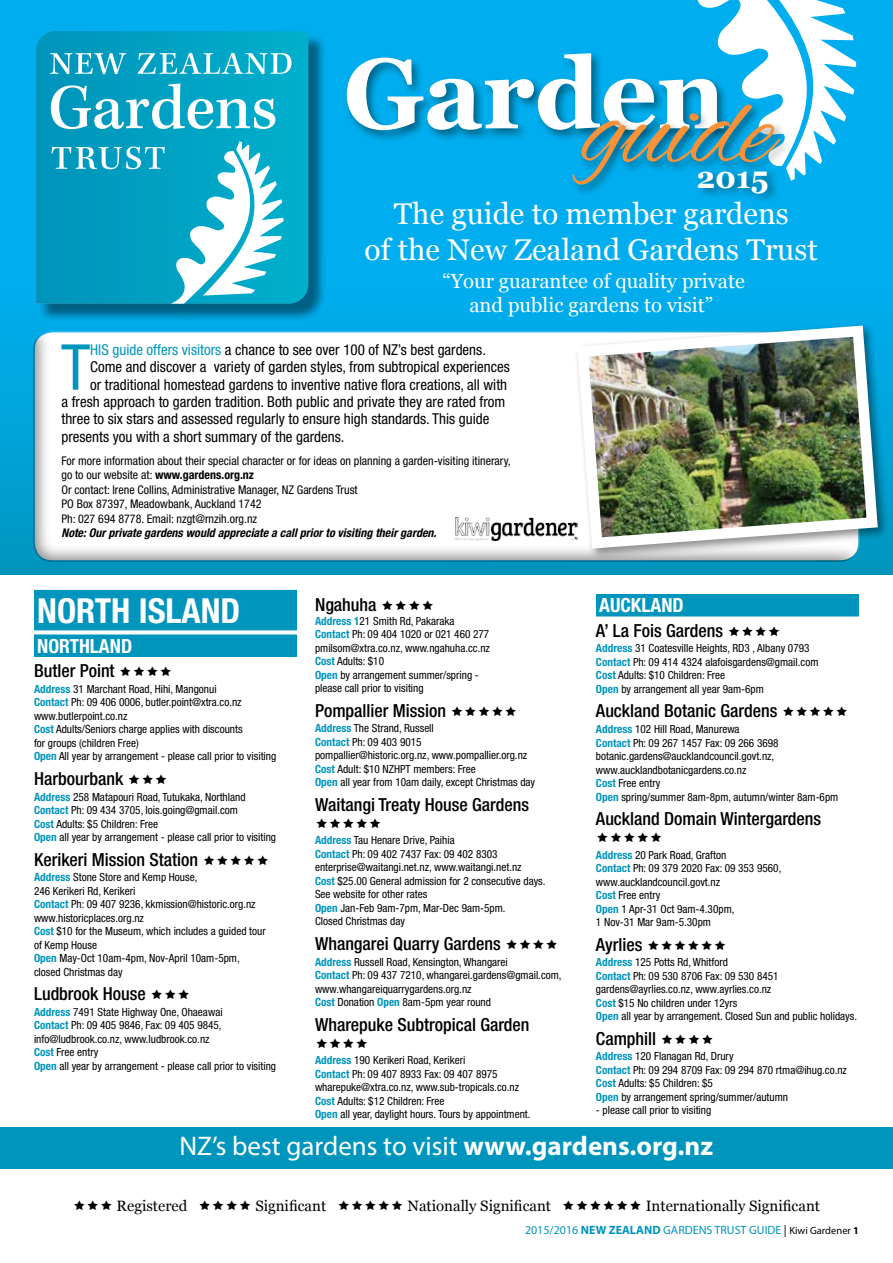
<style>
.page{position:relative;width:893px;height:1263px;background:#fff}
.page>*{position:absolute;margin:0;border:0;box-sizing:border-box;transform-origin:0 0}
.t1{font:700 99.3px "Georgia";color:#fff}
.t2{font:condensed 63.3px "Helvetica Neue LT Std";color:#0095bd}
.t3{font:700 condensed 34.5px "Helvetica Neue LT Std";color:#fff}
.t4{font:30px/36px "Georgia";color:#fff;text-align:center}
.t5{font:700 30px "Georgia";color:#fff}
.t6{font:27px "Myriad Pro";color:#fff}
.t7{font:20.25px/24.3px "Georgia";color:#fff;text-align:center}
.t8{font:700 condensed 19.5px "Helvetica Neue LT Std";color:#fff}
.t9{font:500 condensed 18px "Helvetica Neue LT Std";color:#000}
.t10{font:condensed 15px "Helvetica Neue LT Std";color:#000}
.t11{font:15px "Georgia";color:#000}
.t12{font:condensed 12px/14.4px "Helvetica Neue LT Std";color:#000}
.t13{font:italic 700 condensed 12px "Helvetica Neue LT Std";color:#000}
.t14{font:12px "Myriad Pro";color:#0095bd}
.t15{font:condensed 11.25px/13.5px "Helvetica Neue LT Std";color:#000}
.s1{color:#0095bd}
.s2{font-weight:700}
.s3{font-weight:700;color:#0095bd}
.s4{color:#000}
.s5{font-size:10.5px;color:#000}
.s6{font-weight:700;font-size:10.5px;color:#000}
</style>
<div class="page">
<svg style="left:0;top:0;width:893px;height:574px;background:#00abe9"></svg>
<div style="left:38px;top:34px;width:289px;height:289px;background:#000;opacity:.45"></div>
<img style="left:36px;top:31px;width:272px;height:273px">
<svg style="left:50px;top:53px;width:241px;height:21px"></svg>
<svg style="left:171px;top:141px;width:112px;height:163px"></svg>
<svg style="left:51px;top:146px;width:114px;height:23px"></svg>
<svg style="left:51px;top:83px;width:224px;height:46px"></svg>
<div style="left:343px;top:50px;width:393px;height:93px;background:#000;opacity:.45"></div>
<div style="left:569px;top:101px;width:223px;height:96px;background:#000;opacity:.45"></div>
<svg style="left:572px;top:0;width:284px;height:185px"></svg>
<div style="left:32px;top:330px;width:829px;height:234px;background:#000;opacity:.45"></div>
<div style="left:574px;top:322px;width:316px;height:239px;background:#000;opacity:.45"></div>
<img style="left:572px;top:320px;width:311px;height:234px">
<div style="left:34px;top:590px;width:263px;height:40px;background:#0095bd"></div>
<div style="left:34px;top:634px;width:263px;height:23px;background:#0095bd"></div>
<div style="left:596px;top:594px;width:263px;height:22px;background:#0095bd"></div>
<div style="left:0;top:1127px;width:892px;height:41px;background:#0095bd"></div>
<div style="left:695px;top:167px;width:85px;height:38px;background:#000;opacity:.45"></div>
<img style="left:455px;top:517px;width:123px;height:23px">
<h1 class="t1" style="left:343px;top:19px;width:384px">Garden</h1>
<h3 class="t5" style="left:696px;top:155px;width:74px">2015</h3>
<h3 class="t4" style="left:365px;top:194px;width:455px">The guide to member gardens<br>of the New Zealand Gardens Trust</h3>
<h3 class="t7" style="left:442px;top:268px;width:304px">“Your guarantee of quality private and public gardens to visit”</h3>
<h2 class="t2" style="left:61px;top:331px;width:31px">T</h2>
<h3 class="t10" style="left:90px;top:341px;width:397px"><span class="s1">HIS guide offers visitors</span> a chance to see over 100 of NZ’s best gardens.</h3>
<h3 class="t10" style="left:90px;top:358px;width:421px">Come and discover a variety of garden styles, from subtropical experiences</h3>
<h3 class="t10" style="left:90px;top:376px;width:418px">or traditional homestead gardens to inventive native flora creations, all with</h3>
<h3 class="t10" style="left:61px;top:393px;width:445px">a fresh approach to garden tradition. Both public and private they are rated from</h3>
<h3 class="t10" style="left:61px;top:410px;width:429px">three to six stars and assessed regularly to ensure high standards. This guide</h3>
<h3 class="t10" style="left:61px;top:428px;width:285px">presents you with a short summary of the gardens.</h3>
<p class="t12" style="left:61px;top:454px;width:451px">For more information about their special character or for ideas on planning a garden-visiting itinerary, go to our website at: <span class="s2">www.gardens.org.nz<br></span>Or contact: Irene Collins, Administrative Manager, NZ Gardens Trust<br>PO Box 87397, Meadowbank, Auckland 1742<br>Ph: 027 694 8778. Email: nzgt@rnzih.org.nz</p>
<p class="t13" style="left:61px;top:525px;width:376px">Note: Our private gardens would appreciate a call prior to visiting their garden.</p>
<h3 class="t3" style="left:37px;top:590px;width:205px">NORTH ISLAND</h3>
<h3 class="t8" style="left:37px;top:634px;width:96px">NORTHLAND</h3>
<h3 class="t9" style="left:34px;top:660px;width:82px">Butler Point</h3>
<p class="t15" style="left:34px;top:682px;width:244px"><span class="s3">Address</span> 31 Marchant Road, Hihi, Mangonui<br><span class="s3">Contact</span> Ph: 09 406 0006, butler.point@xtra.co.nz www.butlerpoint.co.nz<br><span class="s3">Cost</span> Adults/Seniors charge applies with discounts<br>for groups (children Free)<br><span class="s3">Open</span> All year by arrangement - please call prior to visiting</p>
<h3 class="t9" style="left:34px;top:768px;width:91px">Harbourbank</h3>
<p class="t15" style="left:34px;top:790px;width:244px"><span class="s3">Address</span> 258 Matapouri Road, Tutukaka, Northland <span class="s3">Contact</span> Ph: 09 434 3705, lois.going@gmail.com<br><span class="s3">Cost</span> Adults: $5 Children: Free<br><span class="s3">Open</span> all year by arrangement - please call prior to visiting</p>
<h3 class="t9" style="left:34px;top:848px;width:166px">Kerikeri Mission Station</h3>
<p class="t15" style="left:34px;top:870px;width:233px"><span class="s3">Address</span> Stone Store and Kemp House,<br>246 Kerikeri Rd, Kerikeri<br><span class="s3">Contact</span> Ph: 09 407 9236, kkmission@historic.org.nz www.historicplaces.org.nz<br><span class="s3">Cost</span> $10 for the Museum, which includes a guided tour of Kemp House<br><span class="s3">Open</span> May-Oct 10am-4pm, Nov-April 10am-5pm, closed Christmas day</p>
<h3 class="t9" style="left:34px;top:983px;width:113px">Ludbrook House</h3>
<p class="t15" style="left:34px;top:1005px;width:244px"><span class="s3">Address</span> 7491 State Highway One, Ohaeawai<br><span class="s3">Contact</span> Ph: 09 405 9846, Fax: 09 405 9845, info@ludbrook.co.nz, www.ludbrook.co.nz<br><span class="s3">Cost</span> Free entry<br><span class="s3">Open</span> all year by arrangement - please call prior to visiting</p>
<h3 class="t8" style="left:599px;top:593px;width:86px">AUCKLAND</h3>
<h3 class="t9" style="left:596px;top:620px;width:129px">A’ La Fois Gardens</h3>
<p class="t15" style="left:596px;top:642px;width:224px"><span class="s3">Address</span> 31 Coatesville Heights, RD3 , Albany 0793<br><span class="s3">Contact</span> Ph: 09 414 4324 alafoisgardens@gmail.com <span class="s3">Cost</span> Adults: $10 Children: Free<br><span class="s3">Open</span> by arrangement all year 9am-6pm</p>
<h3 class="t9" style="left:596px;top:700px;width:183px">Auckland Botanic Gardens</h3>
<p class="t15" style="left:596px;top:722px;width:244px"><span class="s3">Address</span> 102 Hill Road, Manurewa<br><span class="s3">Contact</span> Ph: 09 267 1457 Fax: 09 266 3698 botanic.gardens@aucklandcouncil.govt.nz, www.aucklandbotanicgardens.co.nz<br><span class="s3">Cost</span> Free entry<br><span class="s3">Open</span> spring/summer 8am-8pm, autumn/winter 8am-6pm</p>
<h3 class="t9" style="left:596px;top:808px;width:227px">Auckland Domain Wintergardens</h3>
<p class="t15" style="left:596px;top:848px;width:187px"><span class="s3">Address</span> 20 Park Road, Grafton<br><span class="s3">Contact</span> Ph: 09 379 2020 Fax: 09 353 9560, www.aucklandcouncil.govt.nz<br><span class="s3">Cost</span> Free entry<br><span class="s3">Open</span> 1 Apr-31 Oct 9am-4.30pm,<br>1 Nov-31 Mar 9am-5.30pm</p>
<h3 class="t9" style="left:596px;top:933px;width:48px">Ayrlies</h3>
<p class="t15" style="left:596px;top:955px;width:263px"><span class="s3">Address</span> 125 Potts Rd, Whitford<br><span class="s3">Contact</span> Ph: 09 530 8706 Fax: 09 530 8451 gardens@ayrlies.co.nz, www.ayrlies.co.nz<br><span class="s3">Cost</span> $15 No children under 12yrs<br><span class="s3">Open</span> all year by arrangement. Closed Sun and public holidays.</p>
<h3 class="t9" style="left:596px;top:1028px;width:62px">Camphill</h3>
<p class="t15" style="left:596px;top:1050px;width:253px"><span class="s3">Address</span> 120 Flanagan Rd, Drury<br><span class="s3">Contact</span> Ph: 09 294 8709 Fax: 09 294 870 rtma@ihug.co.nz <span class="s3">Cost</span> Adults: $5 Children: $5<br><span class="s3">Open</span> by arrangement spring/summer/autumn</p>
<p class="t15" style="left:596px;top:1104px;width:117px">- please call prior to visiting</p>
<h3 class="t6" style="left:179px;top:1129px;width:535px">NZ’s best gardens to visit <span class="s2">www.gardens.org.nz</span></h3>
<h3 class="t9" style="left:315px;top:594px;width:63px">Ngahuha</h3>
<p class="t15" style="left:315px;top:614px;width:176px"><span class="s3">Address 1</span>21 Smith Rd, Pakaraka<br><span class="s3">Contact</span> Ph: 09 404 1020 or 021 460 277 pmilsom@xtra.co.nz, www.ngahuha.cc.nz<br><span class="s3">Cost</span> Adults: $10<br><span class="s3">Open</span> by arrangement summer/spring - please call prior to visiting</p>
<h3 class="t9" style="left:315px;top:699px;width:133px">Pompallier Mission</h3>
<p class="t15" style="left:315px;top:721px;width:222px"><span class="s3">Address</span> The Strand, Russell<br><span class="s3">Contact</span> Ph: 09 403 9015 pompallier@historic.org.nz, www.pompallier.org.nz <span class="s3">Cost</span> Adult: $10 NZHPT members: Free<br><span class="s3">Open</span> all year from 10am daily, except Christmas day</p>
<h3 class="t9" style="left:315px;top:794px;width:216px">Waitangi Treaty House Gardens</h3>
<p class="t15" style="left:315px;top:834px;width:232px"><span class="s3">Address</span> Tau Henare Drive, Paihia<br><span class="s3">Contact</span> Ph: 09 402 7437 Fax: 09 402 8303 enterprise@waitangi.net.nz, www.waitangi.net.nz<br><span class="s3">Cost</span> $25.00 General admission for 2 consecutive days.<br>See website for other rates<br><span class="s3">Open</span> Jan-Feb 9am-7pm, Mar-Dec 9am-5pm.<br>Closed Christmas day</p>
<h3 class="t9" style="left:315px;top:933px;width:187px">Whangarei Quarry Gardens</h3>
<p class="t15" style="left:315px;top:955px;width:248px"><span class="s3">Address</span> Russell Road, Kensington, Whangarei<br><span class="s3">Contact</span> Ph: 09 437 7210, whangarei.gardens@gmail.com, www.whangareiquarrygardens.org.nz<br><span class="s3">Cost</span> Donation <span class="s3">Open</span> 8am-5pm year round</p>
<h3 class="t9" style="left:315px;top:1013px;width:216px">Wharepuke Subtropical Garden</h3>
<p class="t15" style="left:315px;top:1053px;width:217px"><span class="s3">Address</span> 190 Kerikeri Road, Kerikeri<br><span class="s3">Contact</span> Ph: 09 407 8933 Fax: 09 407 8975 wharepuke@xtra.co.nz, www.sub-tropicals.co.nz <span class="s3">Cost</span> Adults: $12 Children: Free<br><span class="s3">Open</span> all year, daylight hours. Tours by appointment.</p>
<h3 class="t11" style="left:117px;top:1194px;width:72px">Registered</h3>
<h3 class="t11" style="left:255px;top:1194px;width:72px">Significant</h3>
<h3 class="t11" style="left:407px;top:1194px;width:145px">Nationally Significant</h3>
<h3 class="t11" style="left:646px;top:1194px;width:176px">Internationally Significant</h3>
<p class="t14" style="left:525px;top:1222px;width:335px">2015/2016 <span class="s2">NEW ZEALAND</span> GARDENS TRUST GUIDE <span class="s4">|</span> <span class="s5">Kiwi Gardener</span> <span class="s6">1</span></p>
</div>
